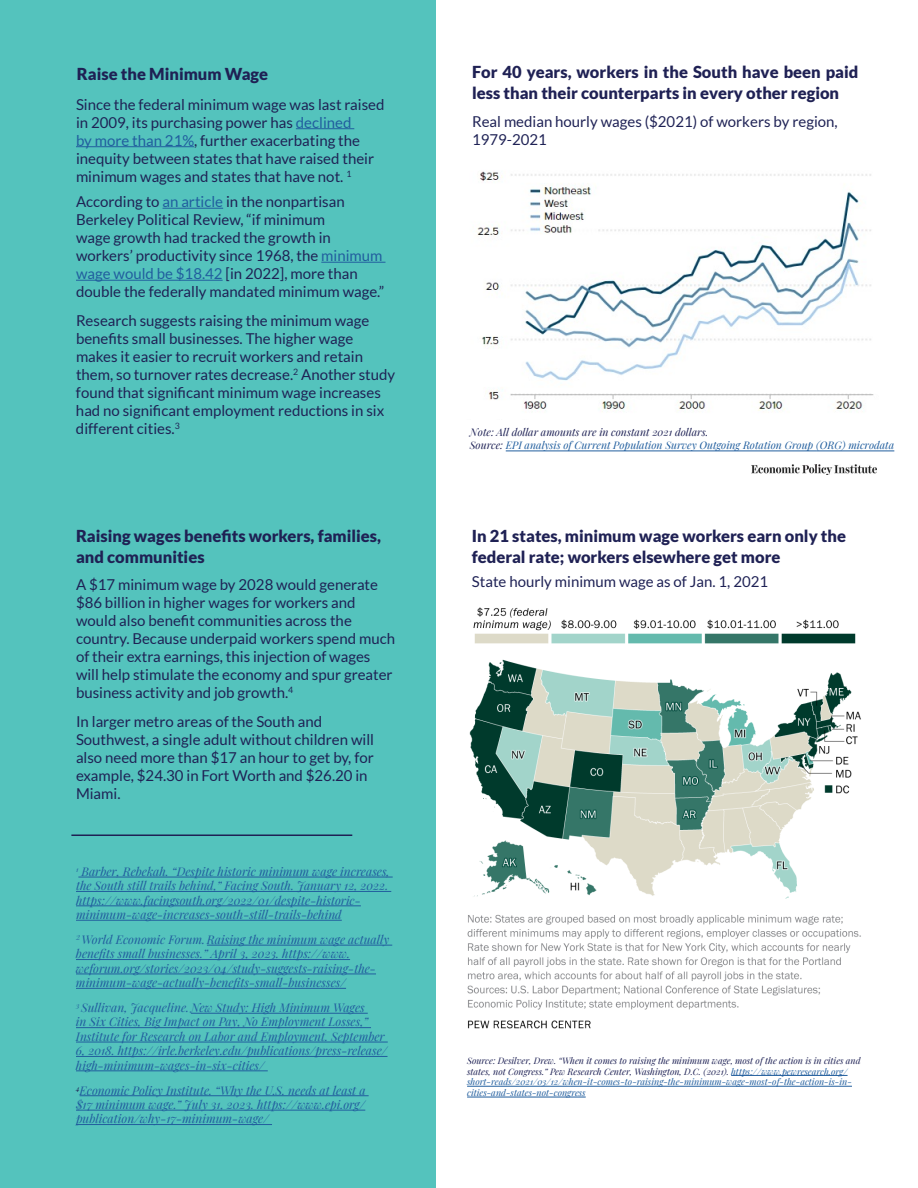
<style>
.page{position:relative;width:918px;height:1188px;background:#fff}
.page>*{position:absolute;margin:0;border:0;box-sizing:border-box;transform-origin:0 0}
.t1{font:900 16.5px/21px "Lato";color:#1f2154}
.t2{font:15px/18px "Lato";color:#1f2255}
.t3{font:italic 12px/14.4px "Playfair Display";color:#215e9e}
.t4{font:italic 10.5px/13.4px "Playfair Display";color:#215e9e}
.t5{font:italic 9px/10.8px "Playfair Display";color:#215e9e}
.s1{color:#215e9e}
.s2{color:#1f2255}
</style>
<div class="page">
<img style="left:477px;top:171px;width:397px;height:241px">
<div style="left:0;top:0;width:436px;height:1188px;background:#54c3bd"></div>
<hr style="left:296px;top:128px;width:58px;height:1px;background:#215e9e">
<hr style="left:76px;top:146px;width:118px;height:1px;background:#215e9e">
<hr style="left:163px;top:208px;width:60px;height:1px;background:#215e9e">
<hr style="left:321px;top:262px;width:65px;height:1px;background:#215e9e">
<hr style="left:76px;top:280px;width:147px;height:1px;background:#215e9e">
<hr style="left:78px;top:877px;width:315px;height:1px;background:#215e9e">
<hr style="left:76px;top:891px;width:315px;height:1px;background:#215e9e">
<hr style="left:76px;top:906px;width:285px;height:1px;background:#215e9e">
<hr style="left:76px;top:920px;width:266px;height:1px;background:#215e9e">
<hr style="left:207px;top:945px;width:185px;height:1px;background:#215e9e">
<hr style="left:76px;top:959px;width:274px;height:1px;background:#215e9e">
<hr style="left:76px;top:974px;width:300px;height:1px;background:#215e9e">
<hr style="left:76px;top:988px;width:270px;height:1px;background:#215e9e">
<hr style="left:191px;top:1013px;width:177px;height:1px;background:#215e9e">
<hr style="left:76px;top:1027px;width:295px;height:1px;background:#215e9e">
<hr style="left:76px;top:1042px;width:312px;height:1px;background:#215e9e">
<hr style="left:76px;top:1056px;width:312px;height:1px;background:#215e9e">
<hr style="left:76px;top:1071px;width:192px;height:1px;background:#215e9e">
<hr style="left:80px;top:1095px;width:289px;height:1px;background:#215e9e">
<hr style="left:76px;top:1110px;width:289px;height:1px;background:#215e9e">
<hr style="left:76px;top:1124px;width:196px;height:1px;background:#215e9e">
<hr style="left:816px;top:451px;width:78px;height:1px;background:#215e9e">
<hr style="left:506px;top:451px;width:310px;height:1px;background:#215e9e">
<img style="left:467px;top:607px;width:394px;height:422px">
<hr style="left:731px;top:1075px;width:117px;height:1px;background:#215e9e">
<hr style="left:467px;top:1086px;width:385px;height:1px;background:#215e9e">
<hr style="left:467px;top:1097px;width:119px;height:1px;background:#215e9e">
<hr style="left:71px;top:834px;width:281px;height:2px;background:#1f2154">
<img style="left:752px;top:464px;width:124px;height:11px">
<p class="t1" style="left:77px;top:63px;width:193px">Raise the Minimum Wage</p>
<p class="t2" style="left:76px;top:95px;width:310px">Since the federal minimum wage was last raised in 2009, its purchasing power has <span class="s1">declined<br>by more than 21%</span>, further exacerbating the inequity between states that have raised their minimum wages and states that have not. <sup>1</sup></p>
<p class="t2" style="left:76px;top:193px;width:310px">According to <span class="s1">an article</span> in the nonpartisan Berkeley Political Review, “if minimum<br>wage growth had tracked the growth in workers’ productivity since 1968, the <span class="s1">minimum wage would be $18.42</span> [in 2022], more than double the federally mandated minimum wage.”</p>
<p class="t2" style="left:76px;top:311px;width:321px">Research suggests raising the minimum wage benefits small businesses. The higher wage makes it easier to recruit workers and retain them, so turnover rates decrease.<sup>2</sup> Another study found that significant minimum wage increases had no significant employment reductions in six different cities.<sup>3</sup></p>
<p class="t1" style="left:76px;top:525px;width:307px">Raising wages benefits workers, families, and communities</p>
<p class="t2" style="left:76px;top:576px;width:321px">A $17 minimum wage by 2028 would generate $86 billion in higher wages for workers and would also benefit communities across the country. Because underpaid workers spend much of their extra earnings, this injection of wages will help stimulate the economy and spur greater business activity and job growth.<sup>4</sup></p>
<p class="t2" style="left:76px;top:712px;width:300px">In larger metro areas of the South and Southwest, a single adult without children will also need more than $17 an hour to get by, for example, $24.30 in Fort Worth and $26.20 in Miami.</p>
<p class="t3" style="left:76px;top:863px;width:315px"><sup>1</sup> Barber, Rebekah. “Despite historic minimum wage increases, the South still trails behind,” Facing South. January 12, 2022. https://www.facingsouth.org/2022/01/despite-historic&shy;minimum-wage-increases-south-still-trails-behind</p>
<p class="t3" style="left:76px;top:931px;width:315px"><sup>2</sup> World Economic Forum.Raising the minimum wage actually benefits small businesses.” April 3, 2023. https://www. weforum.org/stories/2023/04/study-suggests-raising-the&shy;minimum-wage-actually-benefits-small-businesses/</p>
<p class="t3" style="left:76px;top:999px;width:313px"><sup>3</sup> Sullivan, Jacqueline.New Study: High Minimum Wages<br>in Six Cities, Big Impact on Pay, No Employment Losses,” Institute for Research on Labor and Employment. September 6, 2018. https://irle.berkeley.edu/publications/press-release/ high-minimum-wages-in-six-cities/</p>
<p class="t3" style="left:76px;top:1082px;width:291px;text-align:justify"><sup>4</sup>Economic Policy Institute. “Why the U.S. needs at least a $17 minimum wage.” July 31, 2023. https://www.epi.org/ publication/why-17-minimum-wage/</p>
<p class="t1" style="left:472px;top:61px;width:388px">For 40 years, workers in the South have been paid less than their counterparts in every other region</p>
<p class="t2" style="left:472px;top:112px;width:367px">Real median hourly wages ($2021) of workers by region,<br>1979-2021</p>
<p class="t4" style="left:470px;top:424px;width:426px"><span class="s2">Note: All dollar amounts are in constant 2021 dollars.<br>Source:</span> EPI analysis of Current Population Survey Outgoing Rotation Group (ORG) microdata</p>
<p class="t1" style="left:472px;top:525px;width:376px">In 21 states, minimum wage workers earn only the federal rate; workers elsewhere get more</p>
<p class="t2" style="left:472px;top:572px;width:298px">State hourly minimum wage as of Jan. 1, 2021</p>
<p class="t5" style="left:467px;top:1054px;width:395px"><span class="s2">Source: Desilver, Drew. “When it comes to raising the minimum wage, most of the action is in cities and states, not Congress.” Pew Research Center, Washington, D.C. (2021).</span> https://www.pewresearch.org/ short-reads/2021/03/12/when-it-comes-to-raising-the-minimum-wage-most-of-the-action-is-in&shy;cities-and-states-not-congress</p>
</div>
